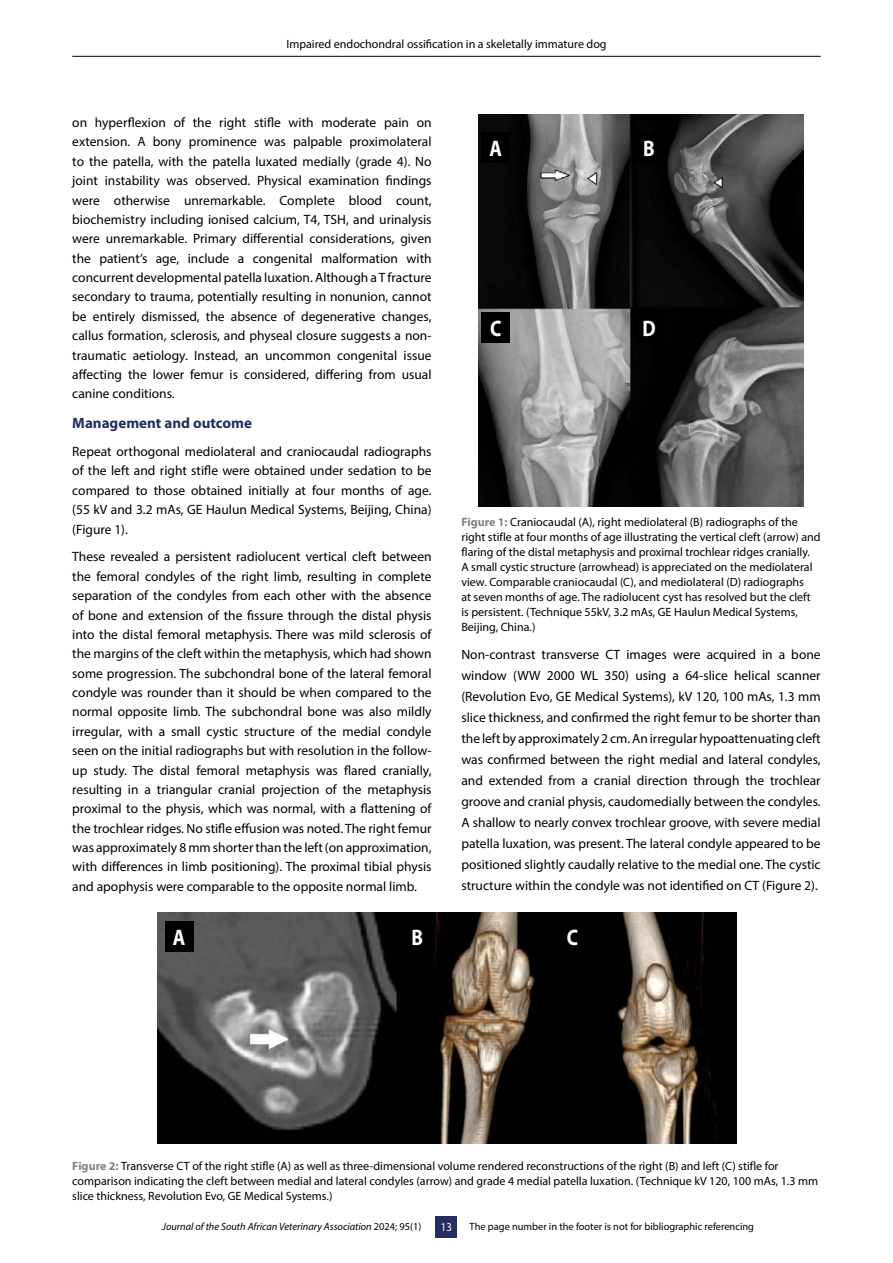
<style>
.page{position:relative;width:893px;height:1263px;background:#fff}
.page>*{position:absolute;margin:0;border:0;box-sizing:border-box;transform-origin:0 0}
.t1{font:700 22.5px "Myriad Pro";color:#fff;scale:.85 1}
.t2{font:700 15px "Myriad Pro";color:#242f5f}
.t3{font:13.5px/19.4px "Myriad Pro";color:#000;text-align:justify}
.t4{font:12px/15px "Myriad Pro";color:#000}
.t5{font:12px "Myriad Pro";color:#fff;scale:.9 1}
.t6{font:10.5px "Myriad Pro";color:#000}
.t7{font:italic 10.5px "Myriad Pro";color:#000}
.s1{font-weight:700;color:#808285}
.s2{font-style:normal}
</style>
<div class="page">
<div style="left:436px;top:1217px;width:21px;height:21px;background:#242f5f"></div>
<hr style="left:72px;top:56px;width:749px;height:1px;background:#000">
<img style="left:158px;top:912px;width:579px;height:232px">
<div style="left:165px;top:921px;width:28px;height:30px;background:#000"></div>
<div style="left:403px;top:921px;width:29px;height:30px;background:#000"></div>
<div style="left:558px;top:921px;width:29px;height:30px;background:#000"></div>
<img style="left:478px;top:115px;width:325px;height:392px">
<div style="left:482px;top:132px;width:28px;height:31px;background:#000"></div>
<div style="left:635px;top:132px;width:28px;height:31px;background:#000"></div>
<div style="left:635px;top:313px;width:28px;height:30px;background:#000"></div>
<div style="left:482px;top:313px;width:28px;height:30px;background:#000"></div>
<p class="t4" style="left:286px;top:37px;width:322px">Impaired endochondral ossification in a skeletally immature dog</p>
<p class="t3" style="left:72px;top:113px;width:361px">on hyperflexion of the right stifle with moderate pain on extension. A bony prominence was palpable proximolateral to the patella, with the patella luxated medially (grade 4). No joint instability was observed. Physical examination findings were otherwise unremarkable. Complete blood count, biochemistry including ionised calcium, T4, TSH, and urinalysis were unremarkable. Primary differential considerations, given the patient’s age, include a congenital malformation with concurrent developmental patella luxation. Although a T fracture secondary to trauma, potentially resulting in nonunion, cannot be entirely dismissed, the absence of degenerative changes, callus formation, sclerosis, and physeal closure suggests a non&shy;traumatic aetiology. Instead, an uncommon congenital issue affecting the lower femur is considered, differing from usual canine conditions.</p>
<p class="t2" style="left:72px;top:413px;width:181px">Management and outcome</p>
<p class="t3" style="left:72px;top:442px;width:361px">Repeat orthogonal mediolateral and craniocaudal radiographs of the left and right stifle were obtained under sedation to be compared to those obtained initially at four months of age. (55 kV and 3.2 mAs, GE Haulun Medical Systems, Beijing, China) (Figure 1).</p>
<p class="t3" style="left:72px;top:547px;width:361px">These revealed a persistent radiolucent vertical cleft between the femoral condyles of the right limb, resulting in complete separation of the condyles from each other with the absence of bone and extension of the fissure through the distal physis into the distal femoral metaphysis. There was mild sclerosis of the margins of the cleft within the metaphysis, which had shown some progression. The subchondral bone of the lateral femoral condyle was rounder than it should be when compared to the normal opposite limb. The subchondral bone was also mildly irregular, with a small cystic structure of the medial condyle seen on the initial radiographs but with resolution in the follow&shy;up study. The distal femoral metaphysis was flared cranially, resulting in a triangular cranial projection of the metaphysis proximal to the physis, which was normal, with a flattening of the trochlear ridges. No stifle effusion was noted. The right femur was approximately 8 mm shorter than the left (on approximation, with differences in limb positioning). The proximal tibial physis and apophysis were comparable to the opposite normal limb.</p>
<h1 class="t1" style="left:490px;top:133px;width:16px">A</h1>
<h1 class="t1" style="left:643px;top:133px;width:15px">B</h1>
<h1 class="t1" style="left:490px;top:314px;width:15px">C</h1>
<h1 class="t1" style="left:642px;top:314px;width:17px">D</h1>
<p class="t4" style="left:461px;top:514px;width:361px"><span class="s1">Figure 1:</span> Craniocaudal (A), right mediolateral (B) radiographs of the right stifle at four months of age illustrating the vertical cleft (arrow) and flaring of the distal metaphysis and proximal trochlear ridges cranially.<br>A small cystic structure (arrowhead) is appreciated on the mediolateral view. Comparable craniocaudal (C), and mediolateral (D) radiographs<br>at seven months of age. The radiolucent cyst has resolved but the cleft is persistent. (Technique 55kV, 3.2 mAs, GE Haulun Medical Systems, Beijing, China.)</p>
<p class="t3" style="left:461px;top:643px;width:361px;line-height:21px">Non-contrast transverse CT images were acquired in a bone window (WW 2000 WL 350) using a 64-slice helical scanner (Revolution Evo, GE Medical Systems), kV 120, 100 mAs, 1.3 mm slice thickness, and confirmed the right femur to be shorter than the left by approximately 2 cm. An irregular hypoattenuating cleft was confirmed between the right medial and lateral condyles, and extended from a cranial direction through the trochlear groove and cranial physis, caudomedially between the condyles.<br>A shallow to nearly convex trochlear groove, with severe medial patella luxation, was present. The lateral condyle appeared to be positioned slightly caudally relative to the medial one. The cystic structure within the condyle was not identified on CT (Figure 2).</p>
<h1 class="t1" style="left:173px;top:922px;width:16px">A</h1>
<h1 class="t1" style="left:411px;top:922px;width:15px">B</h1>
<h1 class="t1" style="left:567px;top:922px;width:15px">C</h1>
<p class="t4" style="left:72px;top:1158px;width:747px"><span class="s1">Figure 2:</span> Transverse CT of the right stifle (A) as well as three-dimensional volume rendered reconstructions of the right (B) and left (C) stifle for comparison indicating the cleft between medial and lateral condyles (arrow) and grade 4 medial patella luxation. (Technique kV 120, 100 mAs, 1.3 mm slice thickness, Revolution Evo, GE Medical Systems.)</p>
<p class="t7" style="left:162px;top:1220px;width:261px">Journal of the South African Veterinary Association <span class="s2">2024; 95(1)</span></p>
<p class="t5" style="left:441px;top:1220px;width:14px">13</p>
<p class="t6" style="left:470px;top:1220px;width:286px">The page number in the footer is not for bibliographic referencing</p>
</div>
